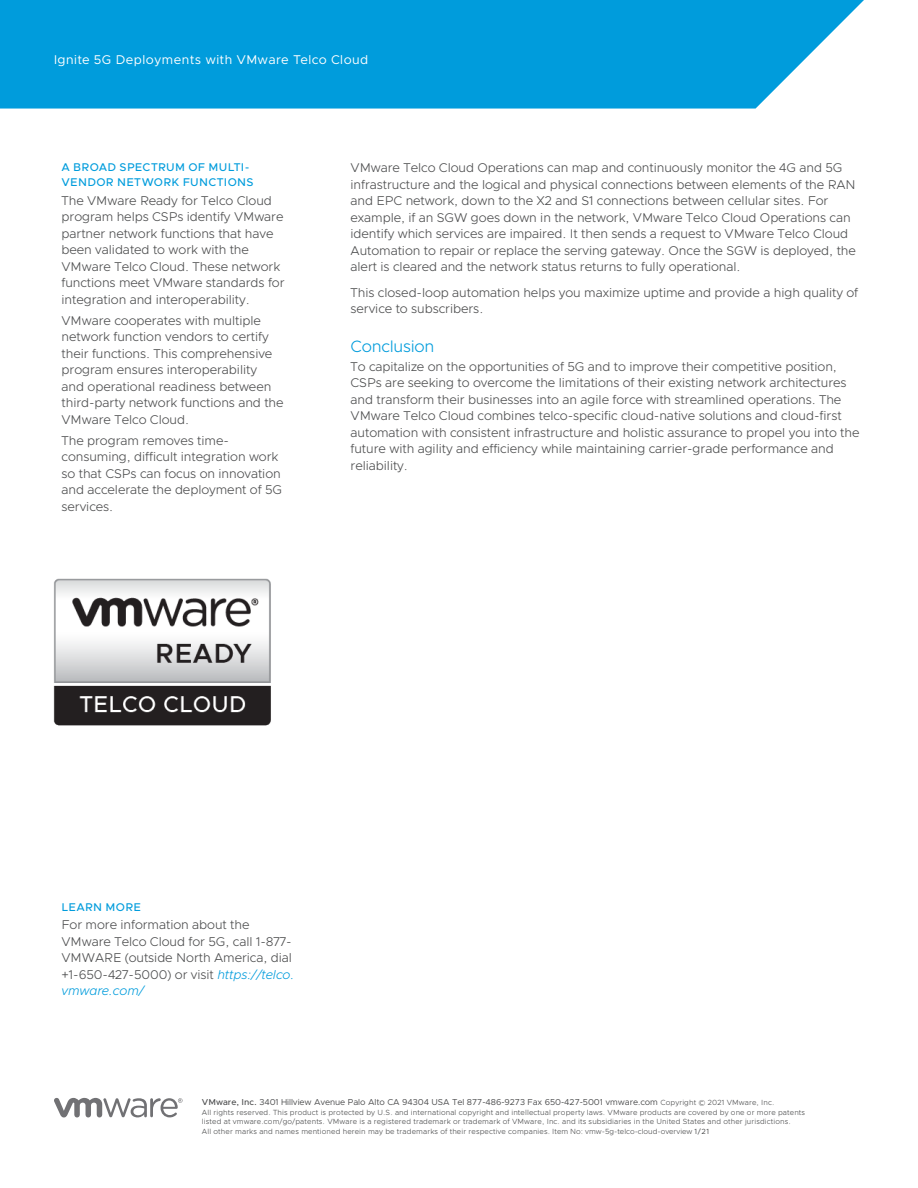
<style>
.page{position:relative;width:918px;height:1188px;background:#fff}
.page>*{position:absolute;margin:0;border:0;box-sizing:border-box;transform-origin:0 0}
._4a__SUBHEAD_1{font:300 16.5px "Metropolis";letter-spacing:-.015em;color:#009cdc}
._3a__BODY_TEXT{font:300 12.75px/16.5px "Metropolis";letter-spacing:-.005em;color:#4b4c4d}
._5b__SIDEBAR_BODY{font:300 12.75px/16.5px "Metropolis";letter-spacing:-.005em;color:#4b4c4d}
.t1{font:12.75px "Metropolis";letter-spacing:.035em;color:#fff}
._5a__SIDEBAR_HEADER{font:500 11.25px/15px "Metropolis";letter-spacing:.03em;color:#009cdc}
.t2{font:8.7px "Metropolis";letter-spacing:-.005em;color:#4b4c4d}
.t3{font:300 7.5px/9.8px "Metropolis";letter-spacing:.015em;color:#4b4c4d}
.s1{font-style:italic;color:#009cdc}
.s2{font-weight:500}
.s3{font-weight:300;font-size:7.5px}
.s4{font-weight:400}
</style>
<div class="page">
<svg style="left:54px;top:1098px;width:129px;height:19px"></svg>
<svg style="left:0;top:0;width:864px;height:109px;background:#10a2de"></svg>
<img style="left:53px;top:578px;width:218px;height:148px">
<p class="t1" style="left:54px;top:52px;width:316px">Ignite 5G Deployments with VMware Telco Cloud</p>
<p class="_5a__SIDEBAR_HEADER" style="left:62px;top:160px;width:194px">A BROAD SPECTRUM OF MULTI-<br>VENDOR NETWORK FUNCTIONS</p>
<p class="_5b__SIDEBAR_BODY" style="left:62px;top:192px;width:225px">The VMware Ready for Telco Cloud program helps CSPs identify VMware partner network functions that have been validated to work with the VMware Telco Cloud. These network functions meet VMware standards for integration and interoperability.</p>
<p class="_5b__SIDEBAR_BODY" style="left:62px;top:312px;width:224px">VMware cooperates with multiple network function vendors to certify their functions. This comprehensive program ensures interoperability<br>and operational readiness between third-party network functions and the VMware Telco Cloud.</p>
<p class="_5b__SIDEBAR_BODY" style="left:62px;top:432px;width:222px">The program removes time&shy;consuming, difficult integration work so that CSPs can focus on innovation and accelerate the deployment of 5G services.</p>
<p class="_3a__BODY_TEXT" style="left:351px;top:159px;width:507px">VMware Telco Cloud Operations can map and continuously monitor the 4G and 5G infrastructure and the logical and physical connections between elements of the RAN and EPC network, down to the X2 and S1 connections between cellular sites. For example, if an SGW goes down in the network, VMware Telco Cloud Operations can identify which services are impaired. It then sends a request to VMware Telco Cloud Automation to repair or replace the serving gateway. Once the SGW is deployed, the alert is cleared and the network status returns to fully operational.</p>
<p class="_3a__BODY_TEXT" style="left:351px;top:284px;width:509px">This closed-loop automation helps you maximize uptime and provide a high quality of service to subscribers.</p>
<p class="_4a__SUBHEAD_1" style="left:351px;top:336px;width:85px">Conclusion</p>
<p class="_3a__BODY_TEXT" style="left:351px;top:358px;width:510px">To capitalize on the opportunities of 5G and to improve their competitive position, CSPs are seeking to overcome the limitations of their existing network architectures and transform their businesses into an agile force with streamlined operations. The VMware Telco Cloud combines telco-specific cloud-native solutions and cloud-first automation with consistent infrastructure and holistic assurance to propel you into the future with agility and efficiency while maintaining carrier-grade performance and reliability.</p>
<p class="_5a__SIDEBAR_HEADER" style="left:62px;top:899px;width:81px">LEARN MORE</p>
<p class="_5b__SIDEBAR_BODY" style="left:62px;top:917px;width:234px">For more information about the<br>VMware Telco Cloud for 5G, call 1-877-<br>VMWARE (outside North America, dial +1-650-427-5000) or visit <span class="s1">https://telco. vmware.com/</span></p>
<p class="t2" style="left:202px;top:1096px;width:574px"><span class="s2">VMware, Inc.</span> 3401 Hillview Avenue Palo Alto CA 94304 USA Tel 877-486-9273 Fax 650-427-5001 vmware.com <span class="s3">Copyright © 2021 VMware, Inc.</span></p>
<p class="t3" style="left:202px;top:1107px;width:605px">All rights reserved. This product is protected by U.S. and international copyright and intellectual property laws. VMware products are covered by one or more patents listed at vmware.com/go/patents. VMware is a registered trademark or trademark of VMware, Inc. and its subsidiaries in the United States and other jurisdictions.<br>All other marks and names mentioned herein may be trademarks of their respective companies. Item No: vmw-5g-telco-cloud-overview <span class="s4">1/21</span></p>
</div>
